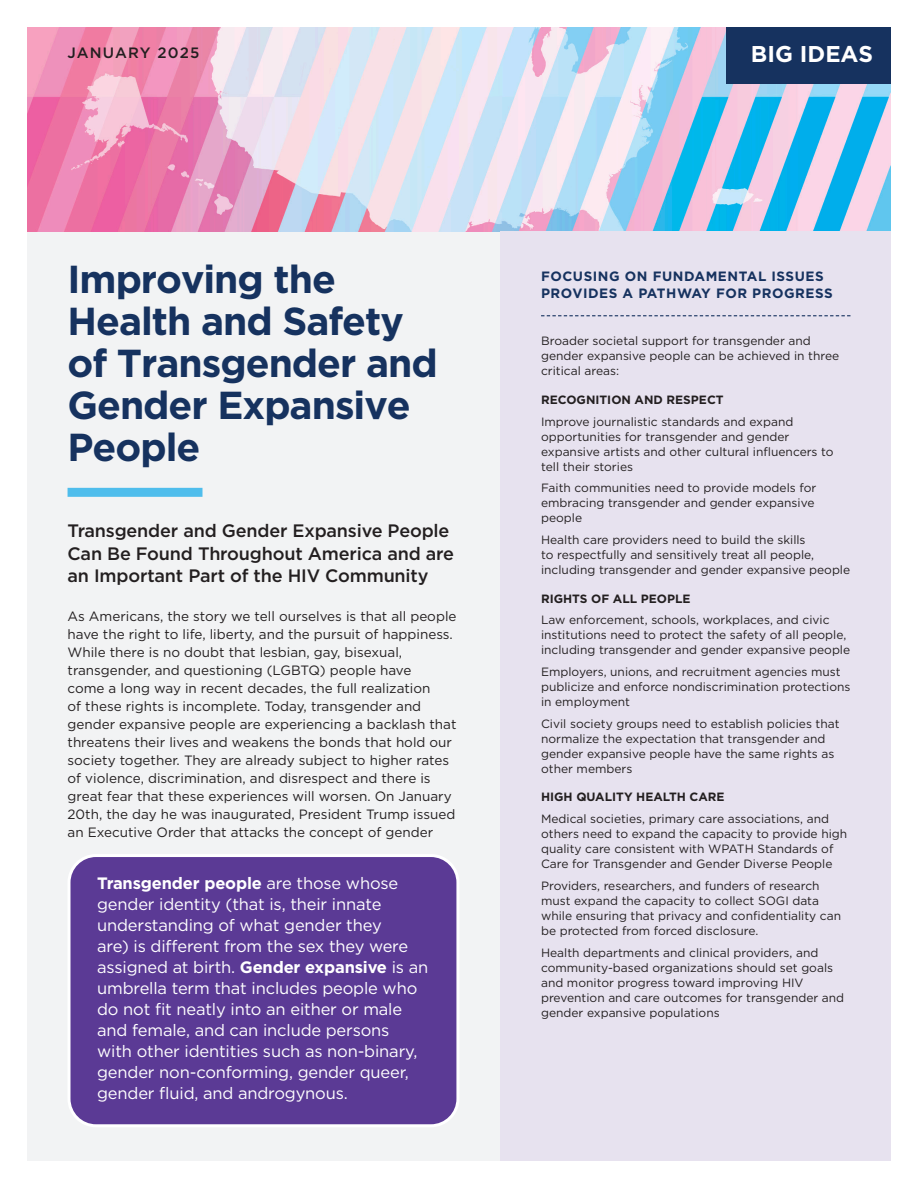
<style>
.page{position:relative;width:918px;height:1188px;background:#fff}
.page>*{position:absolute;margin:0;border:0;box-sizing:border-box;transform-origin:0 0}
._01_Title{font:700 39px/42px "Gotham";letter-spacing:-.025em;color:#16325f}
._01_BIG_IDEAS_banner{font:700 22.8px "Gotham";color:#fff}
._01_Intro_Deck{font:500 18px/22.5px "Gotham";letter-spacing:-.01em;color:#231f20}
._03-Bold_Callout{font:16.5px/21px "Gotham";letter-spacing:-.01em;color:#fff}
._01_Dateline{font:500 15px "Gotham";letter-spacing:.08em;color:#231f20}
._02_Basic_Body{font:13.5px/18px "Gotham";color:#231f20}
._04_Sidebar_Title{font:700 13.5px/16.5px "Gotham";letter-spacing:.04em;color:#16325f}
._04_Sidebar_Body{font:12px/15px "Gotham";color:#231f20}
._04_Sidebar_Bold{font:700 12px "Gotham";color:#231f20}
.s1{font-weight:700}
</style>
<div class="page">
<div style="left:27px;top:27px;width:864px;height:1134px;background:#f2f3f4"></div>
<div style="left:69px;top:856px;width:389px;height:270px;background:#5b3a95;border-radius:27px"></div>
<div style="left:68px;top:854px;width:391px;height:273px;border:3px solid #fff;border-radius:27px"></div>
<img style="left:27px;top:27px;width:864px;height:204px">
<div style="left:727px;top:27px;width:164px;height:56px;background:#16325f"></div>
<div style="left:500px;top:231px;width:391px;height:930px;background:#e7e2ef"></div>
<svg style="left:541px;top:315px;width:309px;height:1px"></svg>
<div style="left:68px;top:488px;width:134px;height:9px;background:#4fbdec"></div>
<p class="_01_Dateline" style="left:68px;top:43px;width:133px">JANUARY 2025</p>
<p class="_01_BIG_IDEAS_banner" style="left:751px;top:39px;width:124px">BIG IDEAS</p>
<h1 class="_01_Title" style="left:68px;top:258px;width:372px">Improving the<br>Health and Safety of Transgender and<br>Gender Expansive<br>People</h1>
<p class="_01_Intro_Deck" style="left:68px;top:519px;width:388px">Transgender and Gender Expansive People<br>Can Be Found Throughout America and are an Important Part of the HIV Community</p>
<p class="_02_Basic_Body" style="left:68px;top:607px;width:391px">As Americans, the story we tell ourselves is that all people have the right to life, liberty, and the pursuit of happiness.<br>While there is no doubt that lesbian, gay, bisexual, transgender, and questioning (LGBTQ) people have<br>come a long way in recent decades, the full realization<br>of these rights is incomplete. Today, transgender and gender expansive people are experiencing a backlash that threatens their lives and weakens the bonds that hold our society together. They are already subject to higher rates of violence, discrimination, and disrespect and there is great fear that these experiences will worsen. On January 20th, the day he was inaugurated, President Trump issued an Executive Order that attacks the concept of gender</p>
<p class="_03-Bold_Callout" style="left:97px;top:872px;width:333px"><span class="s1">Transgender people</span> are those whose gender identity (that is, their innate understanding of what gender they<br>are) is different from the sex they were assigned at birth. <span class="s1">Gender expansive</span> is an umbrella term that includes people who do not fit neatly into an either or male and female, and can include persons with other identities such as non-binary, gender non-conforming, gender queer, gender fluid, and androgynous.</p>
<h3 class="_04_Sidebar_Title" style="left:541px;top:268px;width:293px">FOCUSING ON FUNDAMENTAL ISSUES<br>PROVIDES A PATHWAY FOR PROGRESS</h3>
<p class="_04_Sidebar_Body" style="left:541px;top:333px;width:300px">Broader societal support for transgender and gender expansive people can be achieved in three critical areas:</p>
<p class="_04_Sidebar_Bold" style="left:541px;top:392px;width:184px">RECOGNITION AND RESPECT</p>
<p class="_04_Sidebar_Body" style="left:541px;top:414px;width:294px">Improve journalistic standards and expand opportunities for transgender and gender expansive artists and other cultural influencers to tell their stories</p>
<p class="_04_Sidebar_Body" style="left:541px;top:480px;width:277px">Faith communities need to provide models for embracing transgender and gender expansive people</p>
<p class="_04_Sidebar_Body" style="left:541px;top:532px;width:311px">Health care providers need to build the skills<br>to respectfully and sensitively treat all people, including transgender and gender expansive people</p>
<p class="_04_Sidebar_Bold" style="left:541px;top:590px;width:151px">RIGHTS OF ALL PEOPLE</p>
<p class="_04_Sidebar_Body" style="left:541px;top:612px;width:311px">Law enforcement, schools, workplaces, and civic institutions need to protect the safety of all people, including transgender and gender expansive people</p>
<p class="_04_Sidebar_Body" style="left:541px;top:664px;width:311px">Employers, unions, and recruitment agencies must publicize and enforce nondiscrimination protections in employment</p>
<p class="_04_Sidebar_Body" style="left:541px;top:716px;width:300px">Civil society groups need to establish policies that normalize the expectation that transgender and gender expansive people have the same rights as other members</p>
<p class="_04_Sidebar_Bold" style="left:541px;top:789px;width:185px">HIGH QUALITY HEALTH CARE</p>
<p class="_04_Sidebar_Body" style="left:541px;top:811px;width:308px">Medical societies, primary care associations, and others need to expand the capacity to provide high quality care consistent with WPATH Standards of Care for Transgender and Gender Diverse People</p>
<p class="_04_Sidebar_Body" style="left:541px;top:878px;width:302px">Providers, researchers, and funders of research must expand the capacity to collect SOGI data while ensuring that privacy and confidentiality can be protected from forced disclosure.</p>
<p class="_04_Sidebar_Body" style="left:541px;top:945px;width:305px">Health departments and clinical providers, and community-based organizations should set goals and monitor progress toward improving HIV prevention and care outcomes for transgender and gender expansive populations</p>
</div>
